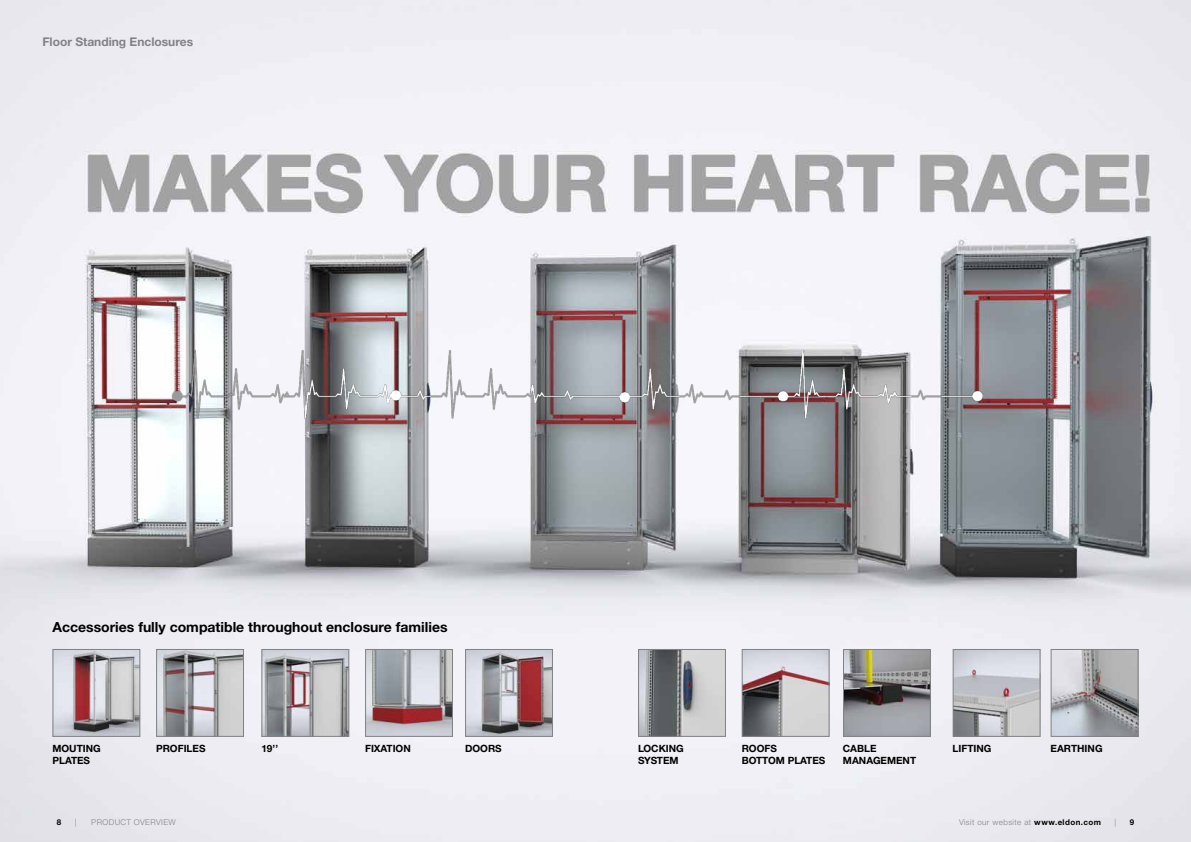
<style>
.page{position:relative;width:1191px;height:842px;background:#fff}
.page>*{position:absolute;margin:0;border:0;box-sizing:border-box;transform-origin:0 0}
.t1{font:700 14px "Helvetica Neue LTW1 G";color:#000}
.t2{font:700 12px "Helvetica Neue LTW1 G";color:#808285}
.t3{font:700 10px/12px "Helvetica Neue LTW1 G";color:#000}
.t4{font:300 8px "Helvetica Neue LTW1 G";letter-spacing:.05em;color:#808285}
.t5{font:700 8px "Helvetica Neue LTW1 G";color:#000}
.s1{font-weight:700;color:#000}
</style>
<div class="page">
<img style="left:0;top:0;width:1191px;height:842px">
<img style="left:54px;top:651px;width:84px;height:84px">
<div style="left:52px;top:649px;width:88px;height:88px;border:1px solid #808285"></div>
<img style="left:640px;top:651px;width:84px;height:84px">
<div style="left:638px;top:649px;width:88px;height:88px;border:1px solid #808285"></div>
<img style="left:467px;top:651px;width:84px;height:84px">
<div style="left:465px;top:649px;width:88px;height:88px;border:1px solid #808285"></div>
<img style="left:1052px;top:651px;width:84px;height:84px">
<div style="left:1050px;top:649px;width:88px;height:88px;border:1px solid #808285"></div>
<img style="left:263px;top:651px;width:84px;height:84px">
<div style="left:261px;top:649px;width:88px;height:88px;border:1px solid #808285"></div>
<img style="left:845px;top:651px;width:84px;height:84px">
<div style="left:843px;top:649px;width:88px;height:88px;border:1px solid #808285"></div>
<img style="left:158px;top:651px;width:84px;height:84px">
<div style="left:156px;top:649px;width:88px;height:88px;border:1px solid #808285"></div>
<img style="left:743px;top:651px;width:84px;height:84px">
<div style="left:741px;top:649px;width:88px;height:88px;border:1px solid #808285"></div>
<img style="left:367px;top:651px;width:84px;height:84px">
<div style="left:365px;top:649px;width:88px;height:88px;border:1px solid #808285"></div>
<img style="left:954px;top:651px;width:84px;height:84px">
<div style="left:952px;top:649px;width:88px;height:88px;border:1px solid #808285"></div>
<img style="left:86px;top:302px;width:1066px;height:237px">
<p class="t2" style="left:43px;top:34px;width:152px">Floor Standing Enclosures</p>
<h1 class="t1" style="left:53px;top:618px;width:396px">Accessories fully compatible throughout enclosure families</h1>
<p class="t3" style="left:52px;top:743px;width:50px">MOUTING<br>PLATES</p>
<p class="t3" style="left:638px;top:743px;width:47px">LOCKING<br>SYSTEM</p>
<p class="t3" style="left:156px;top:743px;width:51px">PROFILES</p>
<p class="t3" style="left:741px;top:743px;width:85px">ROOFS<br>BOTTOM PLATES</p>
<p class="t3" style="left:261px;top:743px;width:18px">19’’</p>
<p class="t3" style="left:465px;top:743px;width:38px">DOORS</p>
<p class="t3" style="left:843px;top:743px;width:35px">CABLE</p>
<p class="t3" style="left:1050px;top:743px;width:53px">EARTHING</p>
<p class="t3" style="left:843px;top:755px;width:75px">MANAGEMENT</p>
<p class="t3" style="left:365px;top:743px;width:47px">FIXATION</p>
<p class="t3" style="left:952px;top:743px;width:40px">LIFTING</p>
<p class="t5" style="left:57px;top:817px;width:6px">8</p>
<p class="t4" style="left:75px;top:817px;width:3px">|</p>
<p class="t4" style="left:91px;top:817px;width:86px">PRODUCT OVERVIEW</p>
<p class="t4" style="left:959px;top:817px;width:143px">Visit our website at <span class="s1">www.eldon.com</span></p>
<p class="t4" style="left:1114px;top:817px;width:3px">|</p>
<p class="t5" style="left:1129px;top:817px;width:6px">9</p>
</div>
